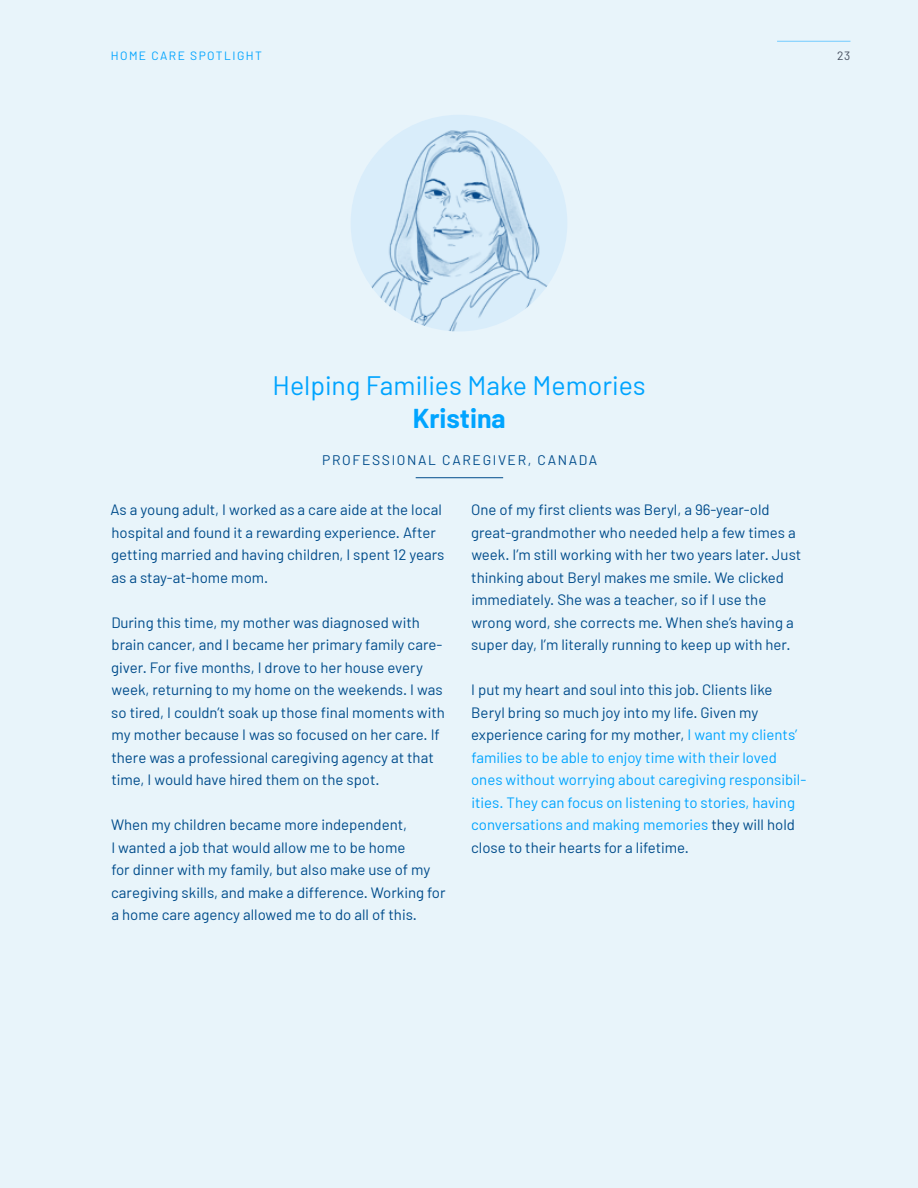
<style>
.page{position:relative;width:918px;height:1188px;background:#e8f4fa}
.page>*{position:absolute;margin:0;border:0;box-sizing:border-box;transform-origin:0 0}
.t1{font:26.7px "Barlow";color:#00a4ff}
.t2{font:700 26.7px "Barlow";color:#00a4ff}
.t3{font:15px/22.5px "Barlow";color:#004c8b}
.t4{font:15px/22.5px "Barlow";color:#00a4ff}
.t5{font:13.8px "Barlow";letter-spacing:.12em;color:#004c8b}
.t6{font:12px "Barlow";letter-spacing:.12em;color:#00a4ff}
.t7{font:12px "Barlow";color:#464f5f}
.s1{color:#004c8b}
</style>
<div class="page">
<hr style="left:777px;top:41px;width:73px;height:1px;background:#73ccff">
<div style="left:351px;top:115px;width:216px;height:216px;background:#d9edfa;border-radius:50%"></div>
<img style="left:367px;top:118px;width:186px;height:213px">
<hr style="left:416px;top:477px;width:87px;height:1px;background:#004c8b">
<p class="t6" style="left:111px;top:48px;width:152px">HOME CARE SPOTLIGHT</p>
<p class="t7" style="left:837px;top:48px;width:15px">23</p>
<h1 class="t1" style="left:273px;top:369px;width:375px">Helping Families Make Memories</h1>
<h1 class="t2" style="left:413px;top:402px;width:95px">Kristina</h1>
<p class="t5" style="left:322px;top:451px;width:277px">PROFESSIONAL CAREGIVER, CANADA</p>
<p class="t3" style="left:111px;top:498px;width:335px">As a young adult, I worked as a care aide at the local hospital and found it a rewarding experience. After getting married and having children, I spent 12 years as a stay-at-home mom.</p>
<p class="t3" style="left:111px;top:611px;width:335px">During this time, my mother was diagnosed with brain cancer, and I became her primary family care&shy;giver. For five months, I drove to her house every week, returning to my home on the weekends. I was so tired, I couldn’t soak up those final moments with my mother because I was so focused on her care. If there was a professional caregiving agency at that time, I would have hired them on the spot.</p>
<p class="t3" style="left:111px;top:813px;width:336px">When my children became more independent,<br>I wanted a job that would allow me to be home<br>for dinner with my family, but also make use of my caregiving skills, and make a difference. Working for a home care agency allowed me to do all of this.</p>
<p class="t3" style="left:471px;top:498px;width:332px">One of my first clients was Beryl, a 96-year-old great-grandmother who needed help a few times a week. I’m still working with her two years later. Just thinking about Beryl makes me smile. We clicked immediately. She was a teacher, so if I use the wrong word, she corrects me. When she’s having a super day, I’m literally running to keep up with her.</p>
<p class="t4" style="left:471px;top:678px;width:337px"><span class="s1">I put my heart and soul into this job. Clients like Beryl bring so much joy into my life. Given my experience caring for my mother,</span> I want my clients’ families to be able to enjoy time with their loved ones without worrying about caregiving responsibil&shy;ities. They can focus on listening to stories, having conversations and making memories <span class="s1">they will hold close to their hearts for a lifetime.</span></p>
</div>
